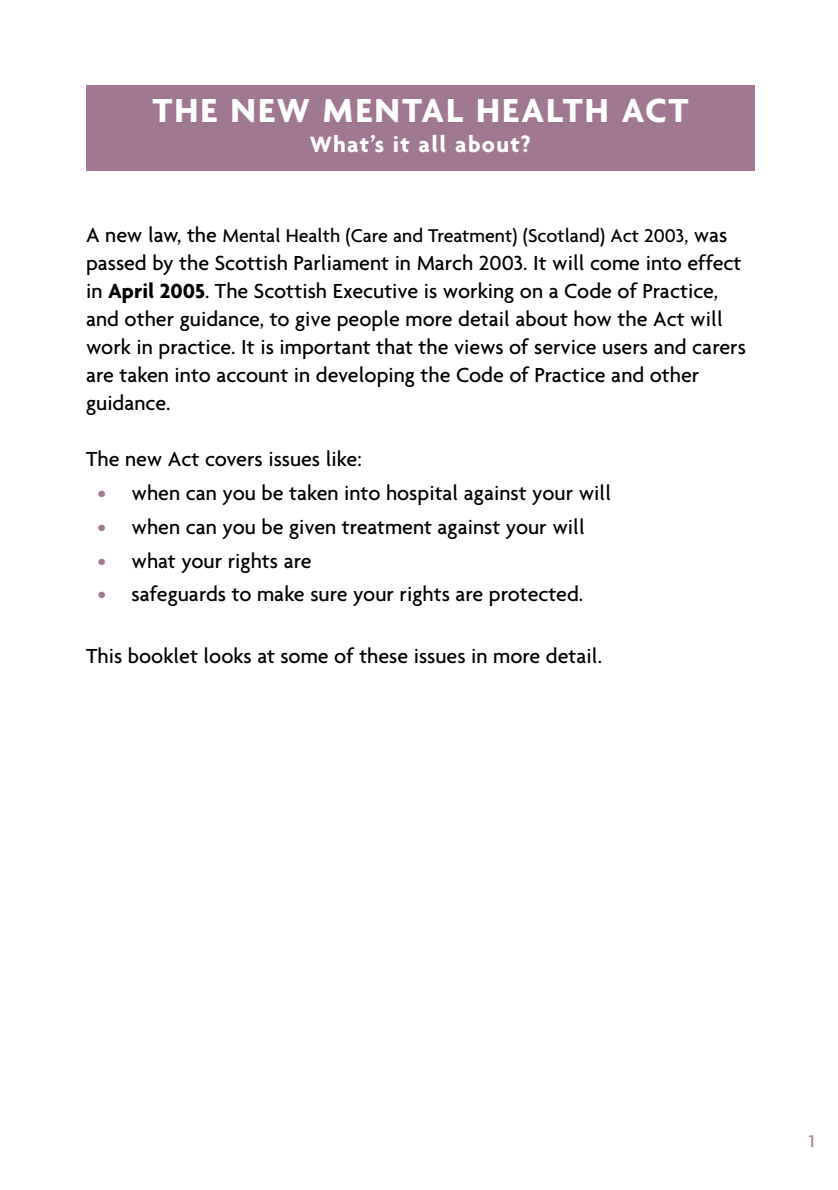
<style>
.page{position:relative;width:838px;height:1190px;background:#fff}
.page>*{position:absolute;margin:0;border:0;box-sizing:border-box;transform-origin:0 0}
.t1{font:700 36px "Agenda";letter-spacing:.055em;color:#fff}
.t2{font:700 24px "Agenda";letter-spacing:.055em;color:#fff}
.t3{font:500 22px/28px "Agenda";color:#000}
.t4{font:500 20px "Agenda";color:#000}
.t5{font:500 18px "Agenda";color:#a07891}
.s1{font-size:22px}
.s2{font-weight:700}
.s3{color:#a07891}
</style>
<div class="page">
<div style="left:86px;top:85px;width:669px;height:85px;background:#a07891"></div>
<h1 class="t1" style="left:152px;top:96px;width:538px">THE NEW MENTAL HEALTH ACT</h1>
<p class="t2" style="left:310px;top:135px;width:222px">What’s it all about?</p>
<p class="t4" style="left:86px;top:228px;width:643px"><span class="s1">A new law, the</span> Mental Health (Care and Treatment) (Scotland) Act 2003, <span class="s1">was</span></p>
<p class="t3" style="left:86px;top:251px;width:661px">passed by the Scottish Parliament in March 2003. It will come into effect in <span class="s2">April 2005</span>. The Scottish Executive is working on a Code of Practice, and other guidance, to give people more detail about how the Act will work in practice. It is important that the views of service users and carers are taken into account in developing the Code of Practice and other guidance.</p>
<p class="t3" style="left:86px;top:447px;width:277px">The new Act covers issues like:</p>
<p class="t3" style="left:97px;top:481px;width:515px"><span class="s3">•</span> when can you be taken into hospital against your will</p>
<p class="t3" style="left:97px;top:514px;width:489px"><span class="s3">•</span> when can you be given treatment against your will</p>
<p class="t3" style="left:97px;top:548px;width:216px"><span class="s3">•</span> what your rights are</p>
<p class="t3" style="left:97px;top:582px;width:487px"><span class="s3">•</span> safeguards to make sure your rights are protected.</p>
<p class="t3" style="left:86px;top:643px;width:517px">This booklet looks at some of these issues in more detail.</p>
<p class="t5" style="left:809px;top:1134px;width:7px">1</p>
</div>
